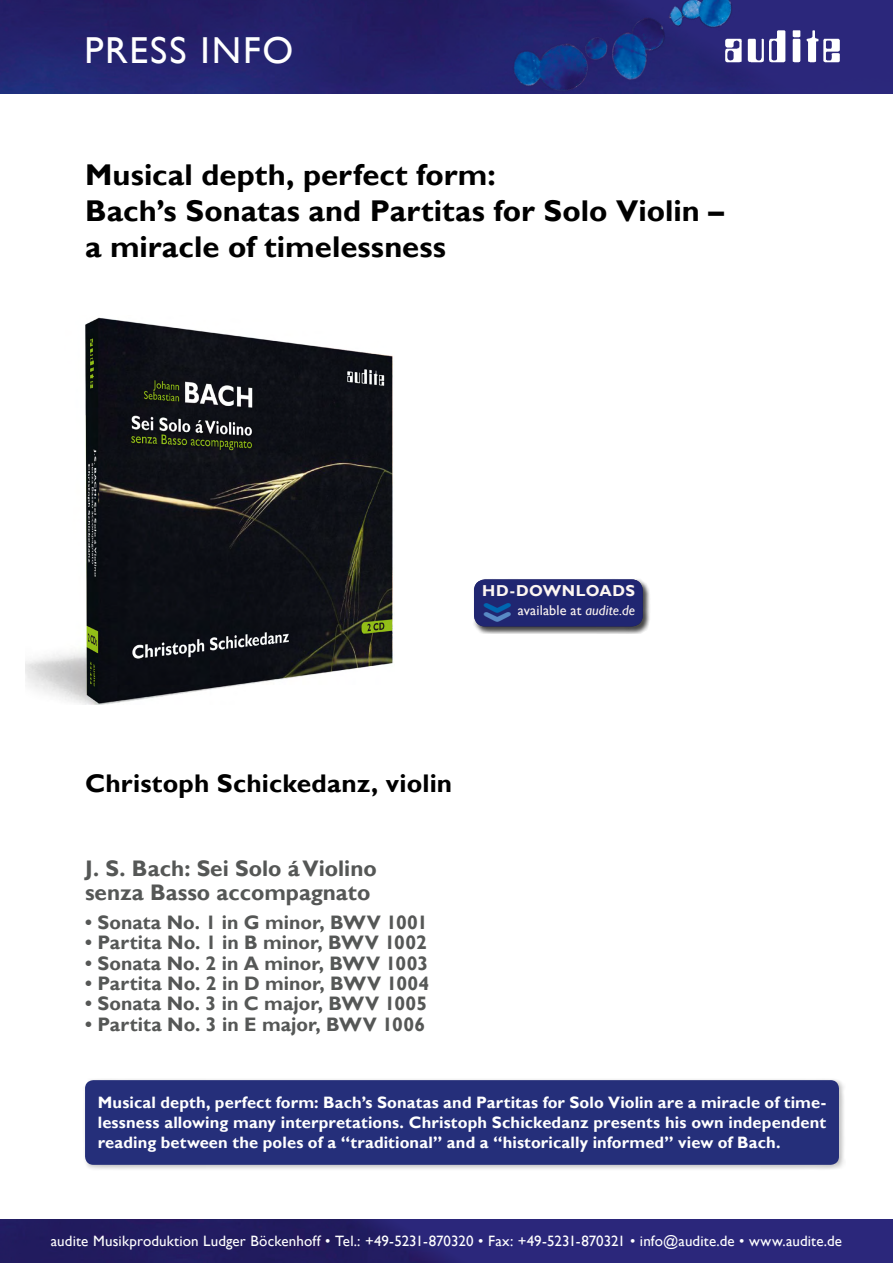
<style>
.page{position:relative;width:893px;height:1263px;background:#fff}
.page>*{position:absolute;margin:0;border:0;box-sizing:border-box;transform-origin:0 0}
.t1{font:59.7px "Arial Rounded MT Bold";color:#588ac5;scale:.77 1}
.t2{font:37.5px "Gill Sans";letter-spacing:.05em;color:#fff}
.t3{font:700 30px "Gill Sans";letter-spacing:.005em;color:#000}
.t4{font:700 25.5px "Gill Sans";letter-spacing:.005em;color:#000}
.gill_sansMT8_5__pt_e{font:700 22.5px "Gill Sans";color:#555756}
.gill_sansMT8_5__pt_e-2{font:700 19.5px "Gill Sans";color:#555756}
.t5{font:700 16.5px/19.8px "Gill Sans";letter-spacing:.01em;color:#fff;text-align:justify}
.t6{font:700 15.75px "Gill Sans";letter-spacing:.03em;color:#fdf6f1}
.t7{font:15px "Gill Sans";letter-spacing:.005em;color:#fff}
.t8{font:14.25px "Gill Sans";letter-spacing:.01em;color:#fdf6f1}
.s1{font-style:italic}
.s2{color:#0066b0}
</style>
<div class="page">
<img style="left:0;top:1219px;width:893px;height:44px">
<img style="left:0;top:0;width:893px;height:94px">
<img style="left:469px;top:0;width:333px;height:94px">
<img style="left:724px;top:17px;width:117px;height:51px">
<div style="left:82px;top:1078px;width:763px;height:94px;background:#000;opacity:.25"></div>
<div style="left:85px;top:1080px;width:754px;height:85px;background:#252f7a;border-radius:8px"></div>
<img style="left:26px;top:317px;width:367px;height:388px">
<div style="left:472px;top:578px;width:178px;height:56px;background:#000;opacity:.5"></div>
<div style="left:474px;top:579px;width:169px;height:47px;background:#202671;border-radius:11px"></div>
<p class="t2" style="left:84px;top:28px;width:210px">PRESS INFO</p>
<p class="t3" style="left:85px;top:156px;width:412px">Musical depth, perfect form:</p>
<p class="t3" style="left:85px;top:192px;width:640px">Bach’s Sonatas and Partitas for Solo Violin –</p>
<p class="t3" style="left:85px;top:228px;width:362px">a miracle of timelessness</p>
<p class="t6" style="left:482px;top:581px;width:154px">HD-DOWNLOADS</p>
<p class="t8" style="left:518px;top:602px;width:119px">available at <span class="s1">audite.de</span></p>
<p class="t1" style="left:456px;top:625px;width:34px;rotate:-90deg">‹<span class="s2">‹</span></p>
<p class="t4" style="left:85px;top:768px;width:369px">Christoph Schickedanz, violin</p>
<p class="gill_sansMT8_5__pt_e" style="left:85px;top:854px;width:293px">J. S. Bach: Sei Solo á Violino</p>
<p class="gill_sansMT8_5__pt_e" style="left:85px;top:878px;width:287px">senza Basso accompagnato</p>
<p class="gill_sansMT8_5__pt_e-2" style="left:85px;top:910px;width:344px">• Sonata No. 1 in G minor, BWV 1001</p>
<p class="gill_sansMT8_5__pt_e-2" style="left:85px;top:931px;width:343px">• Partita No. 1 in B minor, BWV 1002</p>
<p class="gill_sansMT8_5__pt_e-2" style="left:85px;top:951px;width:345px">• Sonata No. 2 in A minor, BWV 1003</p>
<p class="gill_sansMT8_5__pt_e-2" style="left:85px;top:971px;width:346px">• Partita No. 2 in D minor, BWV 1004</p>
<p class="gill_sansMT8_5__pt_e-2" style="left:85px;top:992px;width:344px">• Sonata No. 3 in C major, BWV 1005</p>
<p class="gill_sansMT8_5__pt_e-2" style="left:85px;top:1012px;width:342px">• Partita No. 3 in E major, BWV 1006</p>
<p class="t5" style="left:98px;top:1093px;width:730px">Musical depth, perfect form: Bach’s Sonatas and Partitas for Solo Violin are a miracle of time&shy;lessness allowing many interpretations. Christoph Schickedanz presents his own independent reading between the poles of a “traditional” and a “historically informed” view of Bach.</p>
<p class="t7" style="left:51px;top:1232px;width:793px">audite Musikproduktion Ludger Böckenhoff • Tel.: +49-5231-870320 • Fax: +49-5231-870321 • info@audite.de • www.audite.de</p>
</div>
